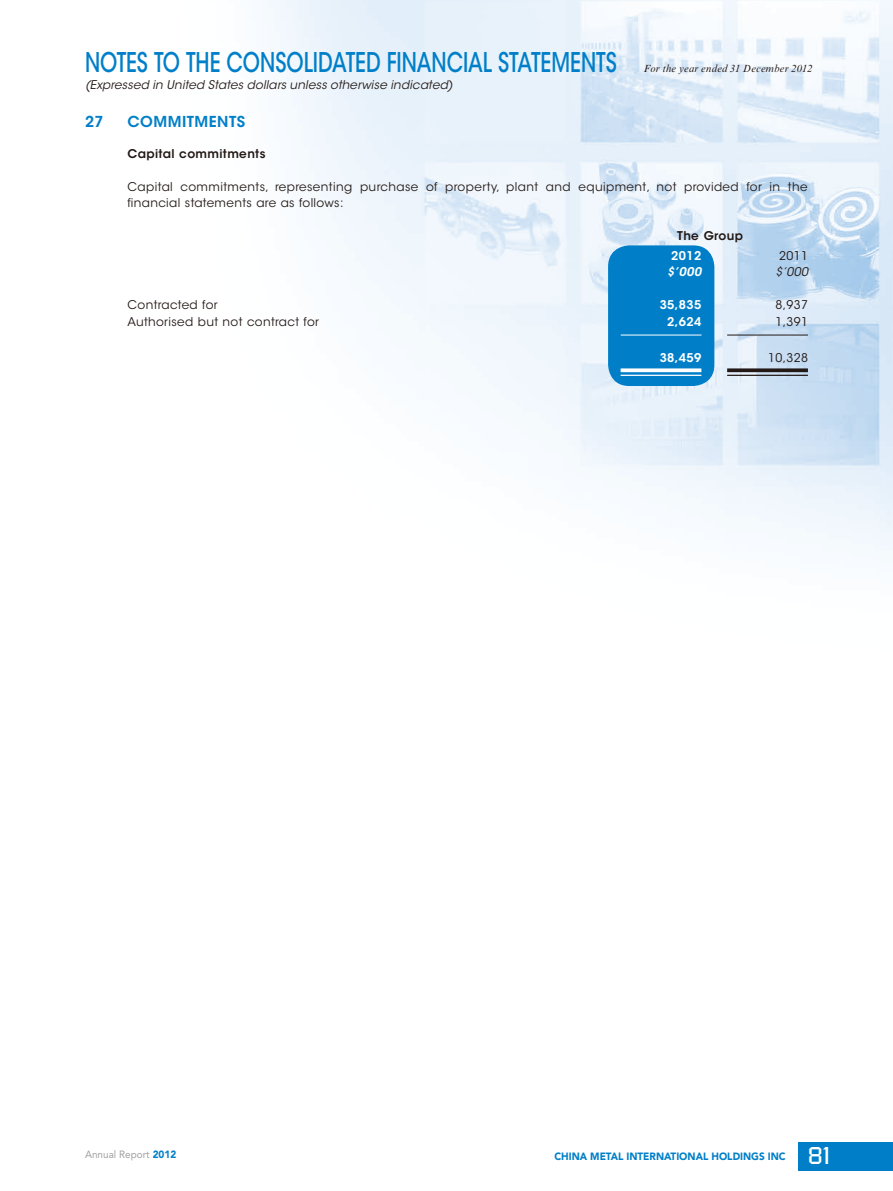
<style>
.page{position:relative;width:893px;height:1191px;background:#fff}
.page>*{position:absolute;margin:0;border:0;box-sizing:border-box;transform-origin:0 0}
.t1{font:500 27px "ITC Avant Garde Std";letter-spacing:-.005em;color:#007fc8;scale:.75 1}
.t2{font:24px "Russell Square Std";color:#fff}
.t3{font:600 15px "ITC Avant Garde Std";color:#007fc8}
.t4{font:12px/16.5px "ITC Avant Garde Std";letter-spacing:.03em;color:#231916}
.t5{font:italic 12px "ITC Avant Garde Std";letter-spacing:.015em;color:#231916}
.t6{font:600 12px "ITC Avant Garde Std";letter-spacing:.03em;color:#231916}
.t7{font:600 12px "ITC Avant Garde Std";letter-spacing:.03em;color:#fff}
.t8{font:italic 600 12px "ITC Avant Garde Std";color:#fff}
.t9{font:900 10.5px "Avenir LT Std";color:#007fc8;scale:.95 1}
.t10{font:italic 10.5px "Times New Roman MT Std";letter-spacing:.025em;color:#231916}
.t11{font:10.5px "Avenir LT Std";color:#a0a0a1;scale:.95 1}
.s1{font-weight:900;color:#007fc8}
</style>
<div class="page">
<img style="left:268px;top:0;width:625px;height:551px">
<div style="left:799px;top:1142px;width:94px;height:28px;background:#007fc8"></div>
<div style="left:608px;top:245px;width:106px;height:141px;background:#007fc8;border-radius:21px"></div>
<hr style="left:621px;top:335px;width:80px;height:1px;background:#fff">
<hr style="left:727px;top:335px;width:81px;height:1px;background:#231916">
<svg style="left:621px;top:368px;width:80px;height:4px"></svg>
<hr style="left:621px;top:375px;width:80px;height:1px;background:#fff">
<svg style="left:727px;top:368px;width:81px;height:4px"></svg>
<hr style="left:727px;top:375px;width:81px;height:1px;background:#231916">
<h1 class="t1" style="left:85px;top:45px;width:711px">NOTES TO THE CONSOLIDATED FINANCIAL STATEMENTS</h1>
<p class="t10" style="left:644px;top:62px;width:170px">For the year ended 31 December 2012</p>
<p class="t5" style="left:85px;top:78px;width:369px">(Expressed in United States dollars unless otherwise indicated)</p>
<p class="t3" style="left:85px;top:112px;width:20px">27</p>
<p class="t3" style="left:128px;top:112px;width:25px">Commitments</p>
<p class="t6" style="left:128px;top:146px;width:139px">Capital commitments</p>
<p class="t4" style="left:128px;top:178px;width:681px">Capital commitments, representing purchase of property, plant and equipment, not provided for in the financial statements are as follows:</p>
<p class="t6" style="left:677px;top:228px;width:67px">The Group</p>
<p class="t7" style="left:671px;top:248px;width:31px">2012</p>
<p class="t4" style="left:779px;top:247px;width:30px">2011</p>
<p class="t8" style="left:667px;top:264px;width:35px">$’000</p>
<p class="t5" style="left:775px;top:265px;width:34px">$’000</p>
<p class="t4" style="left:128px;top:297px;width:92px">Contracted for</p>
<p class="t7" style="left:660px;top:297px;width:43px">35,835</p>
<p class="t4" style="left:775px;top:297px;width:34px">8,937</p>
<p class="t4" style="left:128px;top:313px;width:193px">Authorised but not contract for</p>
<p class="t7" style="left:667px;top:314px;width:35px">2,624</p>
<p class="t4" style="left:775px;top:313px;width:34px">1,391</p>
<p class="t7" style="left:660px;top:350px;width:43px">38,459</p>
<p class="t4" style="left:768px;top:349px;width:41px">10,328</p>
<p class="t11" style="left:85px;top:1148px;width:98px">Annual Report <span class="s1">2012</span></p>
<p class="t9" style="left:554px;top:1149px;width:245px">CHINA METAL INTERNATIONAL HOLDINGS INC</p>
<h2 class="t2" style="left:808px;top:1141px;width:24px">81</h2>
</div>
